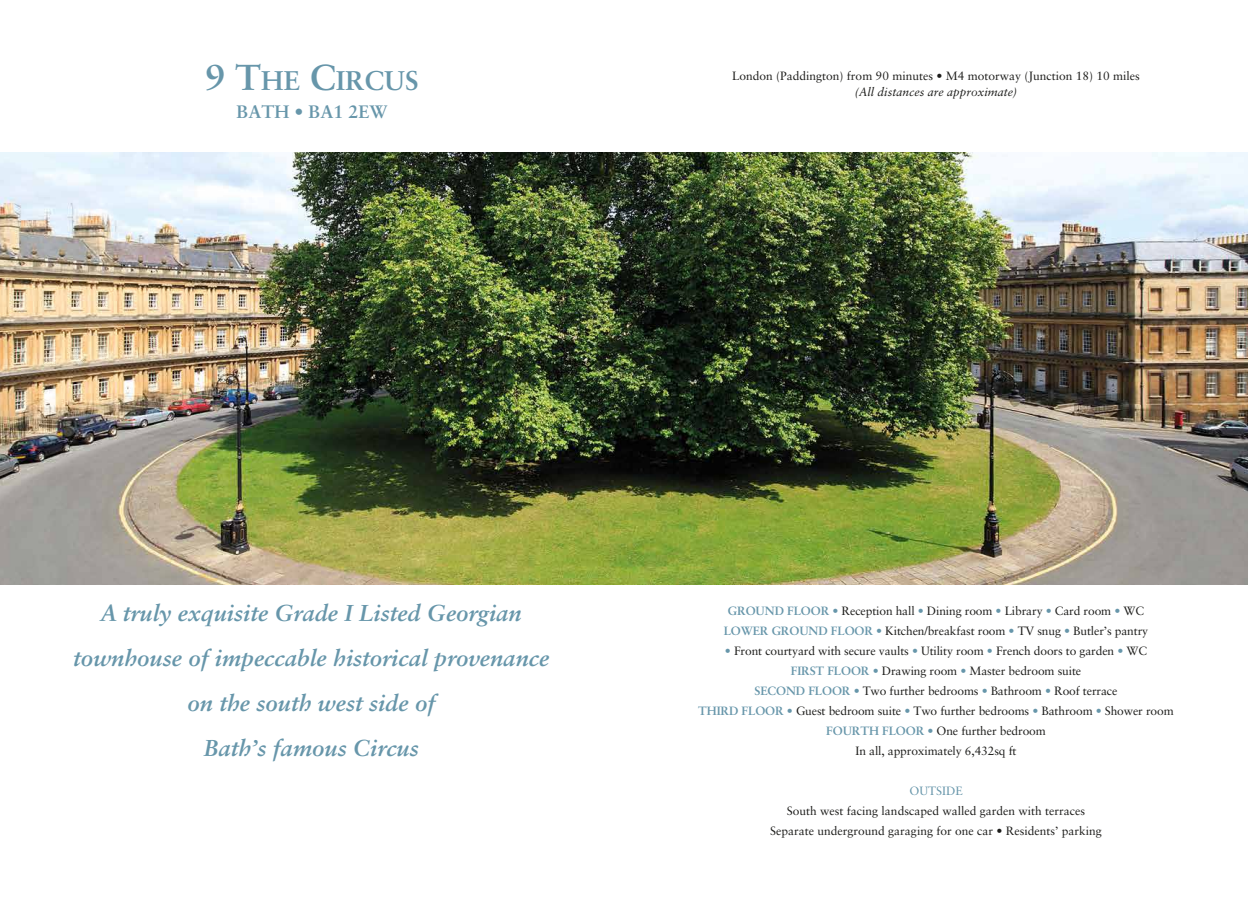
<style>
.page{position:relative;width:1248px;height:908px;background:#fff}
.page>*{position:absolute;margin:0;border:0;box-sizing:border-box;transform-origin:0 0}
.t1{font:700 27px "Sabon";color:#6796aa}
.t2{font:italic 700 23px/45px "Sabon";color:#6796aa;text-align:center}
.t3{font:700 18px "Sabon";color:#6796aa}
.t4{font:12px/20px "Sabon";letter-spacing:-.01em;color:#1d1d1b;text-align:center}
.t5{font:italic 12px "Sabon";color:#1d1d1b}
.t6{font:12px "Sabon";color:#6796aa}
.s1{font-size:36px}
.s2{font-weight:700;color:#6796aa}
.s3{color:#6796aa}
</style>
<div class="page">
<img style="left:0;top:152px;width:1247px;height:432px">
<h1 class="t1" style="left:205px;top:64px;width:215px"><span class="s1">9 T</span>HE <span class="s1">C</span>IRCUS</h1>
<h3 class="t3" style="left:236px;top:101px;width:153px">BATH • BA1 2EW</h3>
<p class="t4" style="left:732px;top:66px;width:409px">London (Paddington) from 90 minutes • M4 motorway (Junction 18) 10 miles</p>
<p class="t5" style="left:854px;top:85px;width:164px">(All distances are approximate)</p>
<h2 class="t2" style="left:73px;top:589px;width:477px">A truly exquisite Grade I Listed Georgian townhouse of impeccable historical provenance on the south west side of<br>Bath’s famous Circus</h2>
<p class="t4" style="left:723px;top:600px;width:426px"><span class="s2">GROUND FLOOR</span> <span class="s3">•</span> Reception hall <span class="s3">•</span> Dining room <span class="s3">•</span> Library <span class="s3">•</span> Card room <span class="s3">•</span> WC<br><span class="s2">LOWER GROUND FLOOR</span> <span class="s3">•</span> Kitchen/breakfast room <span class="s3">•</span> TV snug <span class="s3">•</span> Butler’s pantry</p>
<p class="t4" style="left:698px;top:640px;width:477px"><span class="s3">•</span> Front courtyard with secure vaults <span class="s3">•</span> Utility room <span class="s3">•</span> French doors to garden <span class="s3">•</span> WC<br><span class="s2">FIRST FLOOR</span> <span class="s3">•</span> Drawing room <span class="s3">•</span> Master bedroom suite<br><span class="s2">SECOND FLOOR</span> <span class="s3">•</span> Two further bedrooms <span class="s3">•</span> Bathroom <span class="s3">•</span> Roof terrace<br><span class="s2">THIRD FLOOR</span> <span class="s3">•</span> Guest bedroom suite <span class="s3">•</span> Two further bedrooms <span class="s3">•</span> Bathroom <span class="s3">•</span> Shower room <span class="s2">FOURTH FLOOR</span> <span class="s3">•</span> One further bedroom<br>In all, approximately 6,432sq ft</p>
<p class="t6" style="left:909px;top:783px;width:55px">OUTSIDE</p>
<p class="t4" style="left:770px;top:800px;width:333px">South west facing landscaped walled garden with terraces<br>Separate underground garaging for one car • Residents’ parking</p>
</div>
